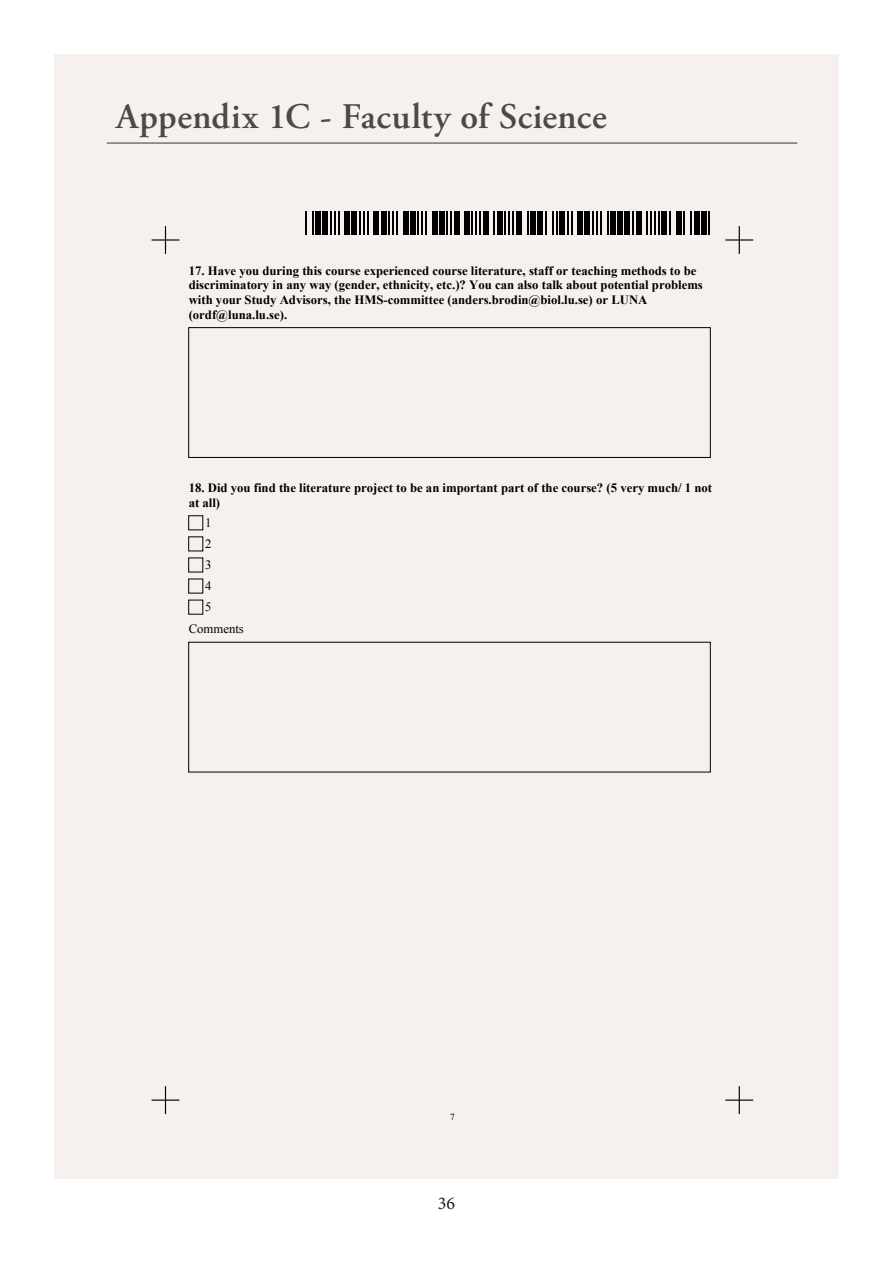
<style>
.page{position:relative;width:893px;height:1263px;background:#fff}
.page>*{position:absolute;margin:0;border:0;box-sizing:border-box;transform-origin:0 0}
.Grå_huvudrubriker{font:600 36px "Adobe Garamond Pro";letter-spacing:.015em;color:#4c4b43}
.t1{font:18px "Minion Pro";color:#231f20}
.t2{font:700 12.75px/14.7px "Times New Roman";color:#000}
.t3{font:12.75px "Times New Roman";color:#000}
.t4{font:9.3px "Times New Roman";color:#000}
</style>
<div class="page">
<div style="left:54px;top:54px;width:785px;height:1125px;background:#f6f1ee"></div>
<hr style="left:107px;top:142px;width:690px;height:2px;background:#4c4b43">
<svg style="left:165px;top:226px;width:1px;height:28px"></svg>
<hr style="left:152px;top:239px;width:27px;height:2px;background:#000">
<svg style="left:739px;top:226px;width:1px;height:28px"></svg>
<hr style="left:725px;top:239px;width:28px;height:2px;background:#000">
<svg style="left:165px;top:1086px;width:1px;height:28px"></svg>
<hr style="left:152px;top:1099px;width:27px;height:2px;background:#000">
<svg style="left:739px;top:1086px;width:1px;height:28px"></svg>
<hr style="left:725px;top:1099px;width:28px;height:2px;background:#000">
<hr style="left:305px;top:211px;width:2px;height:23px;background:#000">
<hr style="left:312px;top:211px;width:2px;height:23px;background:#000">
<div style="left:316px;top:211px;width:5px;height:23px;background:#000"></div>
<div style="left:323px;top:211px;width:5px;height:23px;background:#000"></div>
<hr style="left:330px;top:211px;width:2px;height:23px;background:#000">
<hr style="left:334px;top:211px;width:2px;height:23px;background:#000">
<hr style="left:338px;top:211px;width:2px;height:23px;background:#000">
<div style="left:345px;top:211px;width:5px;height:23px;background:#000"></div>
<div style="left:352px;top:211px;width:5px;height:23px;background:#000"></div>
<hr style="left:359px;top:211px;width:2px;height:23px;background:#000">
<hr style="left:363px;top:211px;width:2px;height:23px;background:#000">
<hr style="left:367px;top:211px;width:2px;height:23px;background:#000">
<div style="left:374px;top:211px;width:5px;height:23px;background:#000"></div>
<div style="left:381px;top:211px;width:5px;height:23px;background:#000"></div>
<hr style="left:388px;top:211px;width:2px;height:23px;background:#000">
<hr style="left:392px;top:211px;width:2px;height:23px;background:#000">
<hr style="left:396px;top:211px;width:2px;height:23px;background:#000">
<div style="left:403px;top:211px;width:5px;height:23px;background:#000"></div>
<div style="left:410px;top:211px;width:5px;height:23px;background:#000"></div>
<hr style="left:417px;top:211px;width:2px;height:23px;background:#000">
<hr style="left:421px;top:211px;width:2px;height:23px;background:#000">
<hr style="left:425px;top:211px;width:2px;height:23px;background:#000">
<div style="left:432px;top:211px;width:5px;height:23px;background:#000"></div>
<div style="left:439px;top:211px;width:5px;height:23px;background:#000"></div>
<hr style="left:446px;top:211px;width:2px;height:23px;background:#000">
<hr style="left:450px;top:211px;width:2px;height:23px;background:#000">
<div style="left:454px;top:211px;width:5px;height:23px;background:#000"></div>
<div style="left:464px;top:211px;width:5px;height:23px;background:#000"></div>
<hr style="left:471px;top:211px;width:2px;height:23px;background:#000">
<hr style="left:475px;top:211px;width:2px;height:23px;background:#000">
<hr style="left:479px;top:211px;width:2px;height:23px;background:#000">
<div style="left:483px;top:211px;width:5px;height:23px;background:#000"></div>
<hr style="left:493px;top:211px;width:2px;height:23px;background:#000">
<div style="left:497px;top:211px;width:5px;height:23px;background:#000"></div>
<hr style="left:504px;top:211px;width:2px;height:23px;background:#000">
<hr style="left:508px;top:211px;width:2px;height:23px;background:#000">
<hr style="left:512px;top:211px;width:2px;height:23px;background:#000">
<div style="left:516px;top:211px;width:5px;height:23px;background:#000"></div>
<hr style="left:526px;top:211px;width:2px;height:23px;background:#000">
<div style="left:530px;top:211px;width:6px;height:23px;background:#000"></div>
<div style="left:538px;top:211px;width:5px;height:23px;background:#000"></div>
<hr style="left:545px;top:211px;width:2px;height:23px;background:#000">
<hr style="left:552px;top:211px;width:2px;height:23px;background:#000">
<hr style="left:556px;top:211px;width:2px;height:23px;background:#000">
<div style="left:560px;top:211px;width:5px;height:23px;background:#000"></div>
<hr style="left:567px;top:211px;width:2px;height:23px;background:#000">
<hr style="left:571px;top:211px;width:2px;height:23px;background:#000">
<div style="left:578px;top:211px;width:5px;height:23px;background:#000"></div>
<div style="left:585px;top:211px;width:5px;height:23px;background:#000"></div>
<hr style="left:592px;top:211px;width:2px;height:23px;background:#000">
<hr style="left:596px;top:211px;width:2px;height:23px;background:#000">
<hr style="left:600px;top:211px;width:2px;height:23px;background:#000">
<hr style="left:607px;top:211px;width:2px;height:23px;background:#000">
<div style="left:611px;top:211px;width:5px;height:23px;background:#000"></div>
<div style="left:618px;top:211px;width:5px;height:23px;background:#000"></div>
<div style="left:625px;top:211px;width:5px;height:23px;background:#000"></div>
<hr style="left:632px;top:211px;width:2px;height:23px;background:#000">
<div style="left:636px;top:211px;width:5px;height:23px;background:#000"></div>
<hr style="left:646px;top:211px;width:2px;height:23px;background:#000">
<hr style="left:650px;top:211px;width:2px;height:23px;background:#000">
<hr style="left:654px;top:211px;width:2px;height:23px;background:#000">
<hr style="left:658px;top:211px;width:2px;height:23px;background:#000">
<div style="left:662px;top:211px;width:5px;height:23px;background:#000"></div>
<hr style="left:669px;top:211px;width:2px;height:23px;background:#000">
<div style="left:676px;top:211px;width:5px;height:23px;background:#000"></div>
<hr style="left:683px;top:211px;width:2px;height:23px;background:#000">
<hr style="left:690px;top:211px;width:2px;height:23px;background:#000">
<div style="left:694px;top:211px;width:5px;height:23px;background:#000"></div>
<div style="left:701px;top:211px;width:5px;height:23px;background:#000"></div>
<hr style="left:708px;top:211px;width:2px;height:23px;background:#000">
<div style="left:189px;top:327px;width:522px;height:131px;border:1px solid #000"></div>
<p class="Grå_huvudrubriker" style="left:116px;top:96px;width:492px">Appendix 1C - Faculty of Science</p>
<p class="t2" style="left:189px;top:263px;width:516px">17. Have you during this course experienced course literature, staff or teaching methods to be discriminatory in any way (gender, ethnicity, etc.)? You can also talk about potential problems with your Study Advisors, the HMS-committee (anders.brodin@biol.lu.se) or LUNA (ordf@luna.lu.se).</p>
<p class="t2" style="left:189px;top:480px;width:525px">18. Did you find the literature project to be an important part of the course? (5 very much/ 1 not at all)</p>
<p class="t3" style="left:205px;top:514px;width:8px">1</p>
<p class="t3" style="left:205px;top:535px;width:8px">2</p>
<p class="t3" style="left:205px;top:556px;width:8px">3</p>
<p class="t3" style="left:205px;top:577px;width:8px">4</p>
<p class="t3" style="left:205px;top:599px;width:8px">5</p>
<p class="t3" style="left:189px;top:620px;width:57px">Comments</p>
<p class="t4" style="left:450px;top:1110px;width:6px">7</p>
<h2 class="t1" style="left:438px;top:1191px;width:19px">36</h2>
</div>
